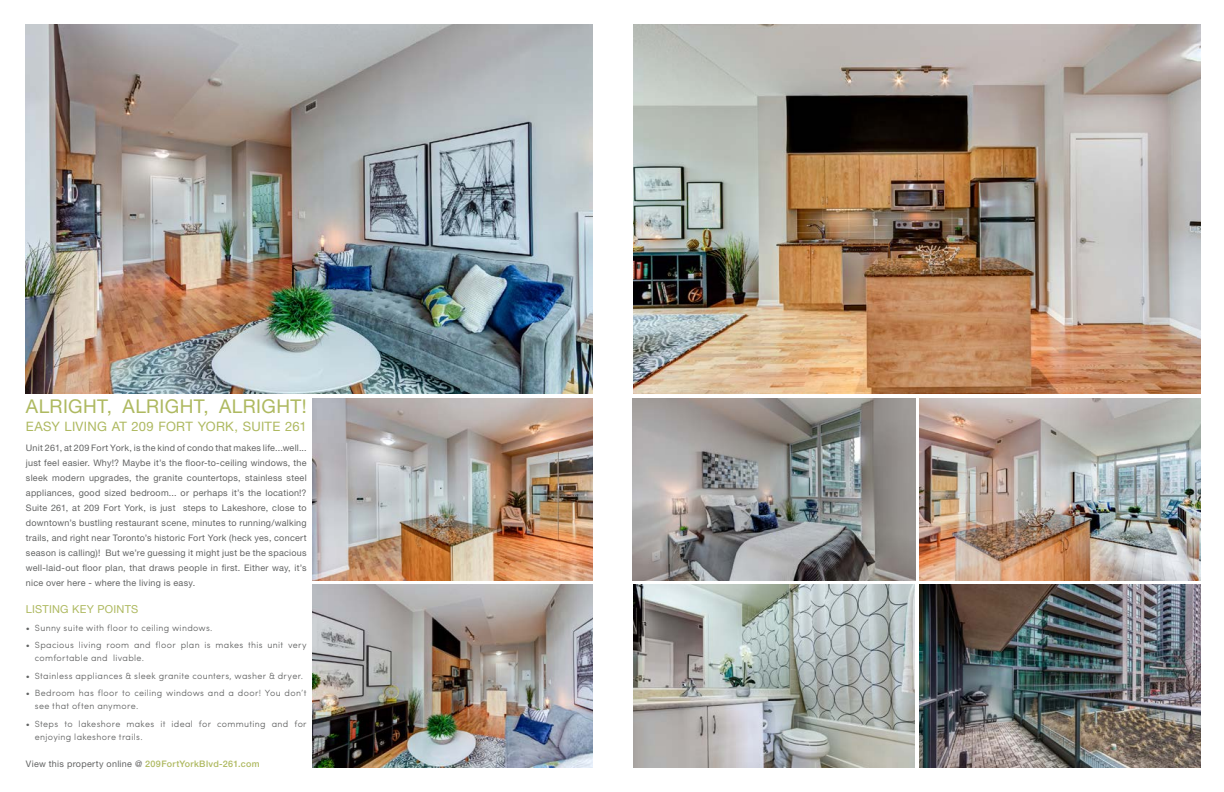
<style>
.page{position:relative;width:1224px;height:792px;background:#fff}
.page>*{position:absolute;margin:0;border:0;box-sizing:border-box;transform-origin:0 0}
.t1{font:19px "Helvetica Neue LT Std";letter-spacing:.02em;color:#aeb960}
.t2{font:13px "Helvetica Neue LT Std";letter-spacing:.02em;color:#aeb960}
.t3{font:11px "Helvetica Neue LT Std";letter-spacing:.02em;color:#aeb960}
.t4{font:9px/15px "Helvetica Neue LT Std";letter-spacing:.03em;color:#626363;text-align:justify}
.t5{font:300 9px/13px "Sofia Pro";letter-spacing:.035em;color:#626363}
.s1{font-weight:500;color:#aeb960}
</style>
<div class="page">
<img style="left:920px;top:585px;width:281px;height:182px">
<img style="left:312px;top:585px;width:281px;height:182px">
<img style="left:633px;top:398px;width:282px;height:183px">
<img style="left:634px;top:585px;width:280px;height:182px">
<img style="left:920px;top:398px;width:281px;height:183px">
<img style="left:312px;top:398px;width:281px;height:183px">
<img style="left:634px;top:25px;width:567px;height:369px">
<img style="left:26px;top:25px;width:567px;height:369px">
<h1 class="t1" style="left:26px;top:395px;width:282px">ALRIGHT, ALRIGHT, ALRIGHT!</h1>
<h2 class="t2" style="left:26px;top:419px;width:282px">EASY LIVING AT 209 FORT YORK, SUITE 261</h2>
<p class="t4" style="left:26px;top:440px;width:282px">Unit 261, at 209 Fort York, is the kind of condo that makes life...well... just feel easier. Why!? Maybe it’s the floor-to-ceiling windows, the sleek modern upgrades, the granite countertops, stainless steel appliances, good sized bedroom... or perhaps it’s the location!?<br>Suite 261, at 209 Fort York, is just steps to Lakeshore, close to downtown’s bustling restaurant scene, minutes to running/walking trails, and right near Toronto’s historic Fort York (heck yes, concert season is calling)! But we’re guessing it might just be the spacious well-laid-out floor plan, that draws people in first. Either way, it’s nice over here - where the living is easy.</p>
<p class="t3" style="left:26px;top:603px;width:114px">LISTING KEY POINTS</p>
<p class="t5" style="left:26px;top:621px;width:188px">• Sunny suite with floor to ceiling windows.</p>
<p class="t5" style="left:35px;top:638px;width:273px;text-indent:-9px">• Spacious living room and floor plan is makes this unit very comfortable and livable.</p>
<p class="t5" style="left:26px;top:669px;width:279px">• Stainless appliances &amp; sleek granite counters, washer &amp; dryer.</p>
<p class="t5" style="left:35px;top:686px;width:273px;text-indent:-9px">• Bedroom has floor to ceiling windows and a door! You don’t see that often anymore.</p>
<p class="t5" style="left:35px;top:716px;width:273px;text-indent:-9px">• Steps to lakeshore makes it ideal for commuting and for enjoying lakeshore trails.</p>
<p class="t4" style="left:26px;top:756px;width:235px">View this property online @ <span class="s1">209FortYorkBlvd-261.com</span></p>
</div>
